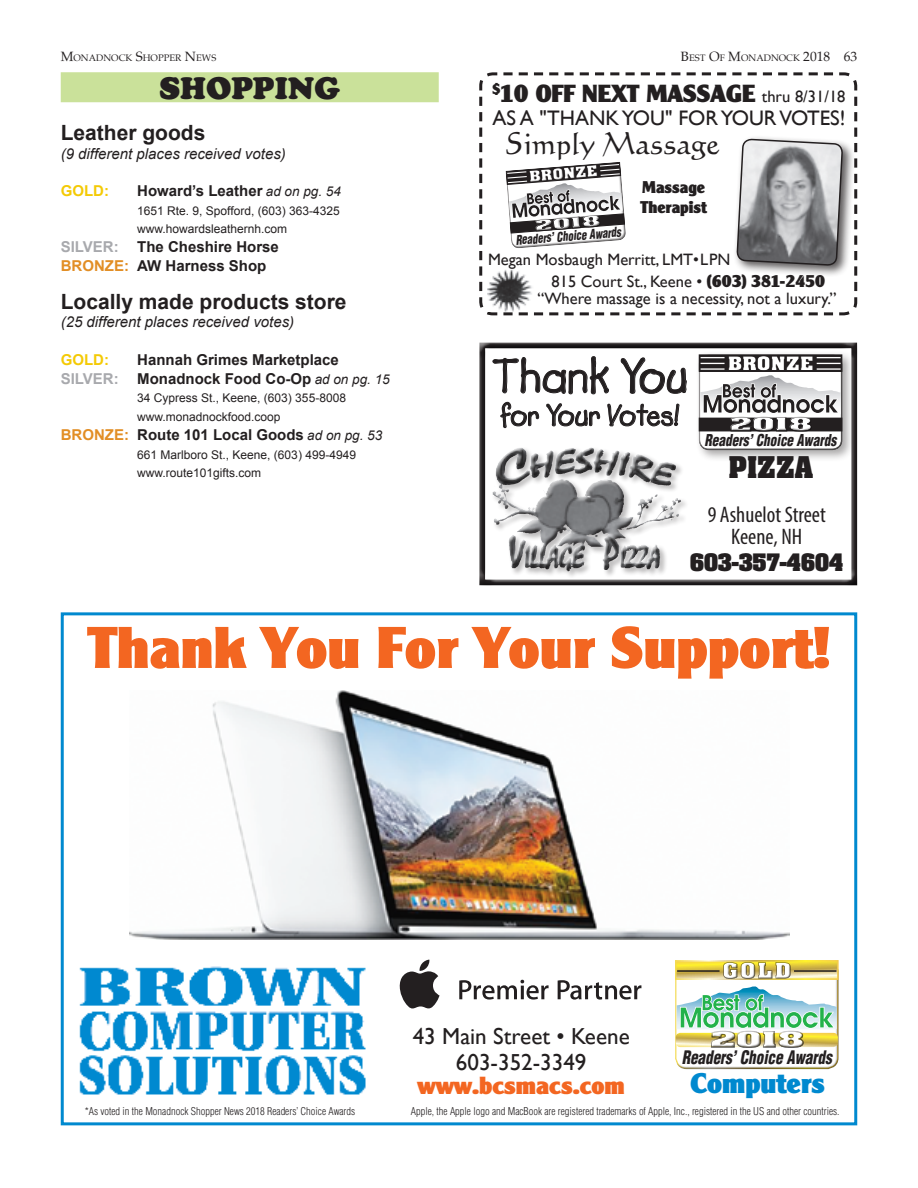
<style>
.page{position:relative;width:918px;height:1188px;background:#fff}
.page>*{position:absolute;margin:0;border:0;box-sizing:border-box;transform-origin:0 0}
.t1{font:57px "Hemmert";color:#f36621}
.t2{font:700 48px "Lemonade ICG";color:#231f20}
.t3{font:700 30px "Lemonade ICG";letter-spacing:-.015em;color:#231f20}
.t4{font:30px "Calligraphic 421 BT Roman B";color:#231f20}
.t5{font:900 30px "Cooper BT";color:#231f20}
.t6{font:27.45px "Hemmert";color:#0089cf}
.t7{font:700 25.5px "Aachen";color:#231f20}
.t8{font:24px "Hemmert";color:#231f20}
.t9{font:24px "Hemmert";color:#f36621}
.t10{font:23.1px/25.7px "Gill Sans";color:#231f20;text-align:center}
.t11{font:condensed 22.5px/22.5px "Myriad Pro";color:#231f20;text-align:center}
.t12{font:700 21px "Arial";color:#231f20}
.t13{font:21px "Gill Sans";color:#231f20}
.t14{font:700 20.55px "Aachen";color:#231f20}
.t15{font:italic 900 condensed 18.15px "Helvetica";color:#231f20;scale:.83 1}
.t16{font:16.5px "Gill Sans";color:#231f20}
.t17{font:16.5px/19.8px "Hemmert";color:#231f20;scale:.95 1}
.t18{font:italic 900 condensed 15.9px "Helvetica";color:#231f20;scale:.83 1}
.t19{font:700 15.9px "Aachen";color:#fff;scale:1.2 1}
.t20{font:700 15px/18.8px "Arial";color:#231f20}
.t21{font:italic 15px "Arial";color:#231f20}
.t22{font:700 15px "Arial";color:#f4ca05}
.t23{font:italic 900 condensed 13.05px "Helvetica";color:#231f20;scale:.81 1}
.t24{font:700 13.05px "Aachen";color:#fff;scale:1.18 1}
.t25{font:12px/18.8px "Arial";color:#231f20}
.t26{font:300 condensed 10.5px "Helvetica";color:#231f20}
.t27{font:9.45px "Palatino";color:#231f20}
.s1{font-size:13.5px}
.s2{font-weight:400;font-style:italic;font-size:13.5px}
.s3{color:#a8a9ad}
.s4{color:#e28e25}
.s5{font-family:"Gill Sans";font-size:16.5px}
.s6{font-family:"Hemmert"}
</style>
<div class="page">
<div style="left:479px;top:342px;width:378px;height:243px;background:#231f20;opacity:.75"></div>
<div style="left:695px;top:351px;width:160px;height:111px;background:#231f20;opacity:.4"></div>
<svg style="left:699px;top:354px;width:143px;height:96px"></svg>
<div style="left:728px;top:415px;width:84px;height:17px;background:#fff"></div>
<div style="left:728px;top:416px;width:84px;height:17px;background:#231f20;opacity:.75"></div>
<svg style="left:479px;top:72px;width:378px;height:243px"></svg>
<img style="left:487px;top:268px;width:16px;height:43px">
<div style="left:733px;top:135px;width:122px;height:143px;background:#231f20;opacity:.75"></div>
<svg style="left:503px;top:96px;width:341px;height:219px"></svg>
<div style="left:61px;top:72px;width:378px;height:30px;background:#cae19a"></div>
<div style="left:61px;top:612px;width:796px;height:513px;border:3px solid #0089cf"></div>
<img style="left:79px;top:966px;width:287px;height:129px">
<svg style="left:400px;top:960px;width:40px;height:48px"></svg>
<svg style="left:459px;top:980px;width:90px;height:20px"></svg>
<svg style="left:558px;top:980px;width:83px;height:20px"></svg>
<div style="left:675px;top:963px;width:164px;height:106px;background:#231f20;opacity:.55"></div>
<svg style="left:676px;top:961px;width:162px;height:18px"></svg>
<div style="left:722px;top:962px;width:70px;height:19px;background:#231f20;opacity:.75"></div>
<hr style="left:677px;top:970px;width:43px;height:2px;background:#231f20">
<hr style="left:794px;top:970px;width:42px;height:2px;background:#231f20">
<svg style="left:676px;top:986px;width:162px;height:62px"></svg>
<div style="left:709px;top:1029px;width:95px;height:19px;background:#f8fbfd"></div>
<div style="left:709px;top:1030px;width:95px;height:19px;background:#231f20;opacity:.75"></div>
<img style="left:129px;top:690px;width:661px;height:250px">
<p class="t27" style="left:61px;top:50px;width:157px"><span class="s1">M</span>ONADNOCK <span class="s1">S</span>HOPPER <span class="s1">N</span>EWS</p>
<p class="t27" style="left:681px;top:50px;width:178px"><span class="s1">B</span>EST <span class="s1">O</span>F <span class="s1">M</span>ONADNOCK <span class="s1">2018 63</span></p>
<h3 class="t5" style="left:159px;top:70px;width:182px">SHOPPING</h3>
<h3 class="t12" style="left:61px;top:119px;width:146px">Leather goods</h3>
<p class="t21" style="left:61px;top:144px;width:227px">(9 different places received votes)</p>
<p class="t22" style="left:61px;top:181px;width:50px">GOLD:</p>
<p class="t20" style="left:137px;top:182px;width:205px">Howard’s Leather <span class="s2">ad on pg. 54</span></p>
<p class="t25" style="left:137px;top:201px;width:204px">1651 Rte. 9, Spofford, (603) 363-4325 www.howardsleathernh.com</p>
<p class="t20" style="left:61px;top:238px;width:220px"><span class="s3">SILVER:</span> The Cheshire Horse<br><span class="s4">BRONZE:</span> AW Harness Shop</p>
<h3 class="t12" style="left:61px;top:287px;width:287px">Locally made products store</h3>
<p class="t21" style="left:61px;top:312px;width:235px">(25 different places received votes)</p>
<p class="t22" style="left:61px;top:350px;width:50px">GOLD:</p>
<p class="t20" style="left:61px;top:351px;width:331px;text-indent:76px">Hannah Grimes Marketplace<br><span class="s3">SILVER:</span> Monadnock Food Co-Op <span class="s2">ad on pg. 15</span></p>
<p class="t25" style="left:137px;top:389px;width:210px">34 Cypress St., Keene, (603) 355-8008 www.monadnockfood.coop</p>
<p class="t20" style="left:61px;top:426px;width:323px"><span class="s4">BRONZE:</span> Route 101 Local Goods <span class="s2">ad on pg. 53</span></p>
<p class="t25" style="left:137px;top:445px;width:220px">661 Marlboro St., Keene, (603) 499-4949 www.route101gifts.com</p>
<h3 class="t8" style="left:493px;top:83px;width:355px"><sup>$</sup>10 OFF NEXT MASSAGE <span class="s5">thru 8/31/18</span></h3>
<h3 class="t13" style="left:492px;top:105px;width:355px">AS A "THANK YOU" FOR YOUR VOTES!</h3>
<h3 class="t4" style="left:505px;top:124px;width:216px">Simply Massage</h3>
<p class="t24" style="left:529px;top:167px;width:59px;rotate:-4deg">BRONZE</p>
<p class="t23" style="left:515px;top:231px;width:132px;rotate:-4deg">Readers’ Choice Awards</p>
<h3 class="t17" style="left:640px;top:179px;width:71px">Massage<br>Therapist</h3>
<h3 class="t16" style="left:488px;top:250px;width:244px">Megan Mosbaugh Merritt, LMT•LPN</h3>
<h3 class="t16" style="left:552px;top:272px;width:275px">815 Court St., Keene • <span class="s6">(603) 381-2450</span></h3>
<h3 class="t16" style="left:537px;top:289px;width:301px">“Where massage is a necessity, not a luxury.”</h3>
<h2 class="t2" style="left:492px;top:348px;width:197px">Thank You</h2>
<h3 class="t3" style="left:500px;top:397px;width:181px">for Your Votes!</h3>
<h3 class="t19" style="left:728px;top:352px;width:73px">BRONZE</h3>
<h3 class="t18" style="left:705px;top:430px;width:160px">Readers’ Choice Awards</h3>
<h3 class="t7" style="left:729px;top:448px;width:86px">PIZZA</h3>
<h3 class="t11" style="left:708px;top:503px;width:120px">9 Ashuelot Street<br>Keene, NH</h3>
<h3 class="t14" style="left:690px;top:548px;width:155px">603-357-4604</h3>
<h1 class="t1" style="left:88px;top:623px;width:744px">Thank You For Your Support!</h1>
<h3 class="t10" style="left:413px;top:1024px;width:219px">43 Main Street • Keene<br>603-352-3349</h3>
<h3 class="t9" style="left:418px;top:1075px;width:209px">www.bcsmacs.com</h3>
<h3 class="t15" style="left:682px;top:1046px;width:182px">Readers’ Choice Awards</h3>
<h3 class="t6" style="left:691px;top:1072px;width:136px">Computers</h3>
<p class="t26" style="left:85px;top:1105px;width:272px">*As voted in the Monadnock Shopper News 2018 Readers’ Choice Awards</p>
<p class="t26" style="left:411px;top:1105px;width:430px">Apple, the Apple logo and MacBook are registered trademarks of Apple, Inc., registered in the US and other countries.</p>
</div>
